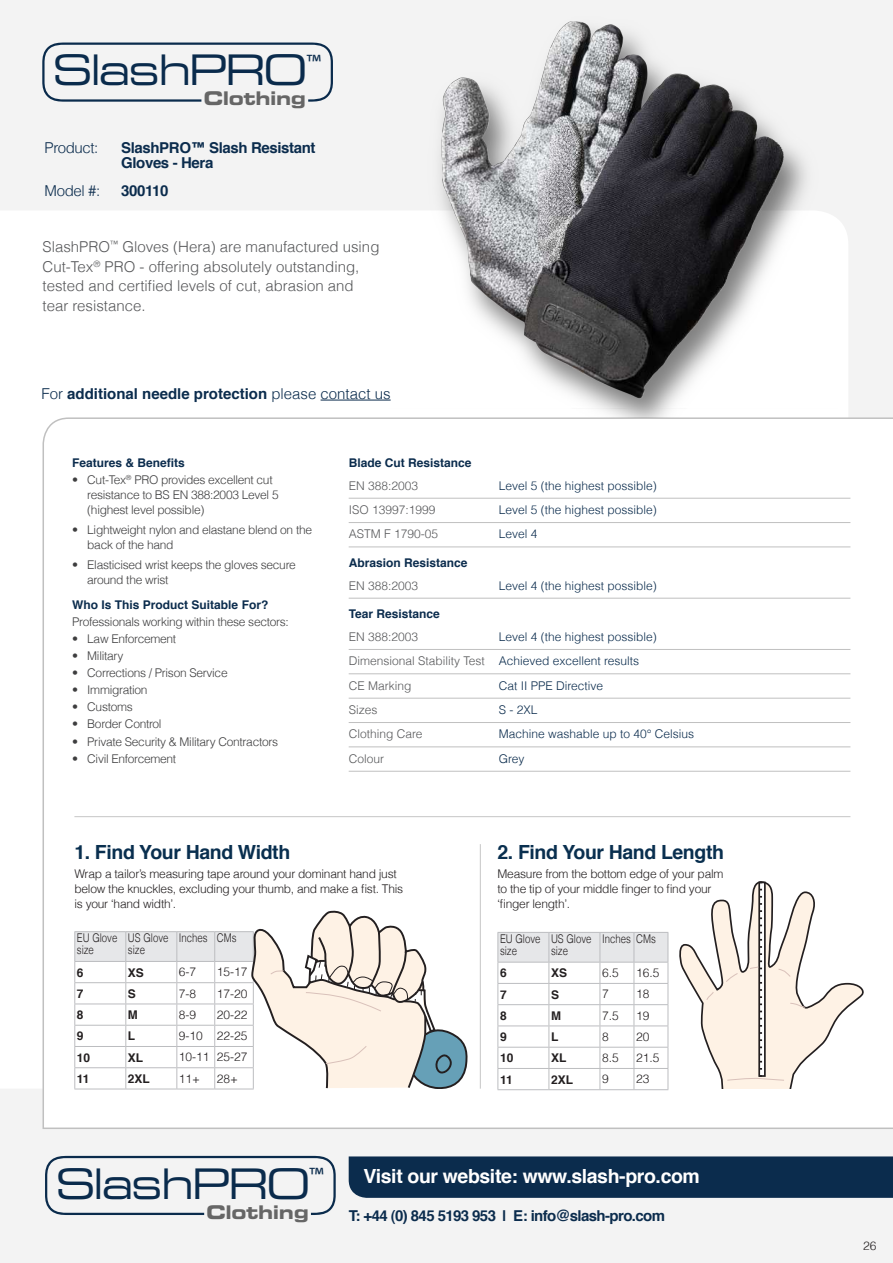
<style>
.page{position:relative;width:893px;height:1263px;background:#fff}
.page>*{position:absolute;margin:0;border:0;box-sizing:border-box;transform-origin:0 0}
.t1{font:expanded 42px "Square 721 BT";letter-spacing:-.06em;color:#0a2b4c}
.t2{font:700 19.5px "Helvetica";letter-spacing:-.02em;color:#092f4f}
.t3{font:700 19.5px "Helvetica";letter-spacing:-.02em;color:#fff}
.t4{font:700 expanded 18.75px "Square 721 BT";letter-spacing:-.02em;color:#666}
.t5{font:300 15px/19.5px "Helvetica";color:#57585a}
.t6{font:700 15px/15px "Helvetica";letter-spacing:-.025em;color:#0b2c4d}
.t7{font:700 15px "Helvetica";color:#0b2c4d}
.t8{font:300 15px "Helvetica";letter-spacing:-.025em;color:#0b2c4d}
.t9{font:300 12px/15px "Helvetica";letter-spacing:-.025em;color:#3e3e3f}
.t10{font:300 12px/15px "Helvetica";letter-spacing:-.02em;color:#231f20}
.t11{font:300 12px/24.3px "Helvetica";color:#0b2c4d}
.t12{font:700 12px "Helvetica";color:#0b2c4d}
.t13{font:300 12px "Helvetica";color:#57585a}
.t14{font:300 12px/12px "Helvetica";color:#231f20;scale:.8 1}
.t15{font:700 12px "Helvetica";color:#231f20}
.s1{font-weight:300}
.s2{color:#57585a}
</style>
<div class="page">
<div style="left:0;top:0;width:893px;height:1135px;background:#f3f3f3"></div>
<div style="left:0;top:211px;width:848px;height:877px;background:#fff"></div>
<div style="left:42px;top:417px;width:851px;height:712px;background:#fff"></div>
<svg style="left:42px;top:43px;width:291px;height:59px"></svg>
<hr style="left:74px;top:1089px;width:52px;height:1px;background:#bcbdc0">
<hr style="left:126px;top:1089px;width:51px;height:1px;background:#bcbdc0">
<hr style="left:177px;top:1089px;width:38px;height:1px;background:#bcbdc0">
<hr style="left:215px;top:1089px;width:39px;height:1px;background:#bcbdc0">
<svg style="left:497px;top:932px;width:172px;height:157px"></svg>
<hr style="left:497px;top:1089px;width:52px;height:1px;background:#bcbdc0">
<hr style="left:549px;top:1089px;width:51px;height:1px;background:#bcbdc0">
<hr style="left:600px;top:1089px;width:34px;height:1px;background:#bcbdc0">
<hr style="left:634px;top:1089px;width:34px;height:1px;background:#bcbdc0">
<hr style="left:480px;top:844px;width:1px;height:245px;background:#c6c6c6">
<svg style="left:678px;top:881px;width:187px;height:208px"></svg>
<svg style="left:74px;top:909px;width:394px;height:180px"></svg>
<hr style="left:74px;top:816px;width:776px;height:1px;background:#c6c6c6">
<hr style="left:349px;top:498px;width:501px;height:1px;background:#c0c0c0">
<hr style="left:349px;top:522px;width:501px;height:1px;background:#c0c0c0">
<hr style="left:349px;top:547px;width:501px;height:1px;background:#c0c0c0">
<hr style="left:349px;top:598px;width:501px;height:1px;background:#c0c0c0">
<hr style="left:349px;top:649px;width:501px;height:1px;background:#c0c0c0">
<hr style="left:349px;top:673px;width:501px;height:1px;background:#c0c0c0">
<hr style="left:349px;top:698px;width:501px;height:1px;background:#c0c0c0">
<hr style="left:349px;top:722px;width:501px;height:1px;background:#c0c0c0">
<hr style="left:349px;top:747px;width:501px;height:1px;background:#c0c0c0">
<hr style="left:349px;top:771px;width:501px;height:1px;background:#c0c0c0">
<hr style="left:321px;top:400px;width:70px;height:1px;background:#0b2c4d">
<img style="left:388px;top:21px;width:450px;height:396px">
<div style="left:0;top:1133px;width:893px;height:130px;background:#f3f3f3"></div>
<svg style="left:45px;top:1156px;width:291px;height:59px"></svg>
<div style="left:349px;top:1156px;width:544px;height:42px;background:#0b2c4d"></div>
<h1 class="t1" style="left:53px;top:45px;width:270px">SlashPRO<sup>™</sup></h1>
<h3 class="t4" style="left:203px;top:87px;width:104px">Clothing</h3>
<p class="t8" style="left:45px;top:139px;width:55px">Product:</p>
<p class="t6" style="left:121px;top:141px;width:196px">SlashPRO™ Slash Resistant<br>Gloves - Hera</p>
<p class="t8" style="left:45px;top:181px;width:57px">Model #:</p>
<p class="t6" style="left:121px;top:184px;width:49px">300110</p>
<p class="t5" style="left:43px;top:237px;width:338px">SlashPRO<sup>™</sup> Gloves (Hera) are manufactured using Cut-Tex<sup>®</sup> PRO - offering absolutely outstanding, tested and certified levels of cut, abrasion and tear resistance.</p>
<p class="t7" style="left:41px;top:382px;width:351px"><span class="s1">For</span> additional needle protection <span class="s1">please contact us</span></p>
<p class="t12" style="left:72px;top:453px;width:114px">Features &amp; Benefits</p>
<p class="t9" style="left:87px;top:472px;width:193px;text-indent:-15px">• Cut-Tex<sup>®</sup> PRO provides excellent cut resistance to BS EN 388:2003 Level 5 (highest level possible)</p>
<p class="t9" style="left:87px;top:522px;width:226px;text-indent:-15px">• Lightweight nylon and elastane blend on the back of the hand</p>
<p class="t9" style="left:87px;top:557px;width:210px;text-indent:-15px">• Elasticised wrist keeps the gloves secure around the wrist</p>
<p class="t12" style="left:72px;top:595px;width:198px">Who Is This Product Suitable For?</p>
<p class="t9" style="left:72px;top:614px;width:218px">Professionals working within these sectors:</p>
<p class="t9" style="left:72px;top:631px;width:105px">• Law Enforcement</p>
<p class="t9" style="left:72px;top:648px;width:53px">• Military</p>
<p class="t9" style="left:72px;top:665px;width:157px">• Corrections / Prison Service</p>
<p class="t9" style="left:72px;top:682px;width:77px">• Immigration</p>
<p class="t9" style="left:72px;top:699px;width:62px">• Customs</p>
<p class="t9" style="left:72px;top:716px;width:91px">• Border Control</p>
<p class="t9" style="left:72px;top:734px;width:207px">• Private Security &amp; Military Contractors</p>
<p class="t9" style="left:72px;top:751px;width:106px">• Civil Enforcement</p>
<p class="t12" style="left:349px;top:453px;width:124px">Blade Cut Resistance</p>
<p class="t13" style="left:349px;top:478px;width:71px">EN 388:2003</p>
<p class="t11" style="left:499px;top:473px;width:160px">Level 5 (the highest possible)</p>
<p class="t13" style="left:349px;top:502px;width:88px">ISO 13997:1999</p>
<p class="t11" style="left:499px;top:497px;width:160px">Level 5 (the highest possible)</p>
<p class="t13" style="left:349px;top:526px;width:91px">ASTM F 1790-05</p>
<p class="t11" style="left:499px;top:522px;width:40px">Level 4</p>
<p class="t12" style="left:349px;top:553px;width:120px">Abrasion Resistance</p>
<p class="t13" style="left:349px;top:578px;width:71px">EN 388:2003</p>
<p class="t11" style="left:499px;top:573px;width:160px">Level 4 (the highest possible)</p>
<p class="t12" style="left:349px;top:604px;width:93px">Tear Resistance</p>
<p class="t13" style="left:349px;top:629px;width:71px">EN 388:2003</p>
<p class="t11" style="left:349px;top:624px;width:310px;text-indent:150px">Level 4 (the highest possible)<br><span class="s2">Dimensional Stability Test</span> Achieved excellent results<br><span class="s2">CE Marking</span></p>
<p class="t11" style="left:499px;top:673px;width:106px">Cat II PPE Directive</p>
<p class="t13" style="left:349px;top:702px;width:30px">Sizes</p>
<p class="t11" style="left:499px;top:697px;width:40px">S - 2XL</p>
<p class="t13" style="left:349px;top:726px;width:75px">Clothing Care</p>
<p class="t11" style="left:499px;top:722px;width:197px">Machine washable up to 40° Celsius</p>
<p class="t13" style="left:349px;top:751px;width:37px">Colour</p>
<p class="t11" style="left:499px;top:746px;width:27px">Grey</p>
<h2 class="t2" style="left:74px;top:837px;width:217px">1. Find Your Hand Width</h2>
<p class="t10" style="left:74px;top:867px;width:330px">Wrap a tailor’s measuring tape around your dominant hand just below the knuckles, excluding your thumb, and make a fist. This is your ‘hand width’.</p>
<p class="t14" style="left:77px;top:932px;width:52px">EU Glove size</p>
<p class="t14" style="left:128px;top:932px;width:52px">US Glove size</p>
<p class="t14" style="left:179px;top:932px;width:74px">Inches CMs</p>
<p class="t15" style="left:77px;top:963px;width:8px">6</p>
<p class="t15" style="left:128px;top:963px;width:18px">XS</p>
<p class="t10" style="left:179px;top:964px;width:19px">6-7</p>
<p class="t10" style="left:217px;top:964px;width:32px">15-17</p>
<p class="t15" style="left:77px;top:984px;width:8px">7</p>
<p class="t15" style="left:128px;top:984px;width:10px">S</p>
<p class="t10" style="left:179px;top:986px;width:19px">7-8</p>
<p class="t10" style="left:217px;top:986px;width:32px">17-20</p>
<p class="t15" style="left:77px;top:1005px;width:8px">8</p>
<p class="t15" style="left:128px;top:1005px;width:11px">M</p>
<p class="t10" style="left:179px;top:1007px;width:19px">8-9</p>
<p class="t10" style="left:217px;top:1007px;width:32px">20-22</p>
<p class="t15" style="left:77px;top:1026px;width:8px">9</p>
<p class="t15" style="left:128px;top:1026px;width:9px">L</p>
<p class="t10" style="left:179px;top:1028px;width:70px">9-10 22-25</p>
<p class="t15" style="left:77px;top:1048px;width:15px">10</p>
<p class="t15" style="left:128px;top:1048px;width:17px">XL</p>
<p class="t10" style="left:179px;top:1049px;width:70px">10-11 25-27</p>
<p class="t15" style="left:77px;top:1069px;width:14px">11</p>
<p class="t15" style="left:128px;top:1069px;width:24px">2XL</p>
<p class="t10" style="left:179px;top:1071px;width:23px">11+</p>
<p class="t10" style="left:217px;top:1071px;width:23px">28+</p>
<h2 class="t2" style="left:497px;top:837px;width:228px">2. Find Your Hand Length</h2>
<p class="t10" style="left:497px;top:867px;width:228px">Measure from the bottom edge of your palm to the tip of your middle finger to find your ‘finger length’.</p>
<p class="t14" style="left:500px;top:933px;width:52px">EU Glove size</p>
<p class="t14" style="left:551px;top:933px;width:52px">US Glove size</p>
<p class="t14" style="left:602px;top:933px;width:69px">Inches CMs</p>
<p class="t15" style="left:500px;top:963px;width:8px">6</p>
<p class="t15" style="left:551px;top:963px;width:18px">XS</p>
<p class="t10" style="left:602px;top:965px;width:18px">6.5</p>
<p class="t10" style="left:636px;top:965px;width:25px">16.5</p>
<p class="t15" style="left:500px;top:985px;width:8px">7</p>
<p class="t15" style="left:551px;top:985px;width:10px">S</p>
<p class="t10" style="left:602px;top:986px;width:8px">7</p>
<p class="t10" style="left:636px;top:986px;width:15px">18</p>
<p class="t15" style="left:500px;top:1006px;width:8px">8</p>
<p class="t15" style="left:551px;top:1006px;width:11px">M</p>
<p class="t10" style="left:602px;top:1008px;width:18px">7.5</p>
<p class="t10" style="left:636px;top:1008px;width:15px">19</p>
<p class="t15" style="left:500px;top:1027px;width:8px">9</p>
<p class="t15" style="left:551px;top:1027px;width:9px">L</p>
<p class="t10" style="left:602px;top:1029px;width:8px">8</p>
<p class="t10" style="left:636px;top:1029px;width:15px">20</p>
<p class="t15" style="left:500px;top:1048px;width:15px">10</p>
<p class="t15" style="left:551px;top:1048px;width:17px">XL</p>
<p class="t10" style="left:602px;top:1050px;width:18px">8.5</p>
<p class="t10" style="left:636px;top:1050px;width:25px">21.5</p>
<p class="t15" style="left:500px;top:1070px;width:14px">11</p>
<p class="t15" style="left:551px;top:1070px;width:24px">2XL</p>
<p class="t10" style="left:602px;top:1071px;width:8px">9</p>
<p class="t10" style="left:636px;top:1071px;width:15px">23</p>
<h1 class="t1" style="left:55px;top:1158px;width:270px">SlashPRO<sup>™</sup></h1>
<h3 class="t4" style="left:206px;top:1201px;width:104px">Clothing</h3>
<p class="t6" style="left:349px;top:1208px;width:318px">T: +44 (0) 845 5193 953 | E: info@slash-pro.com</p>
<h2 class="t3" style="left:364px;top:1160px;width:338px">Visit our website: www.slash-pro.com</h2>
<p class="t10" style="left:863px;top:1238px;width:15px">26</p>
</div>
